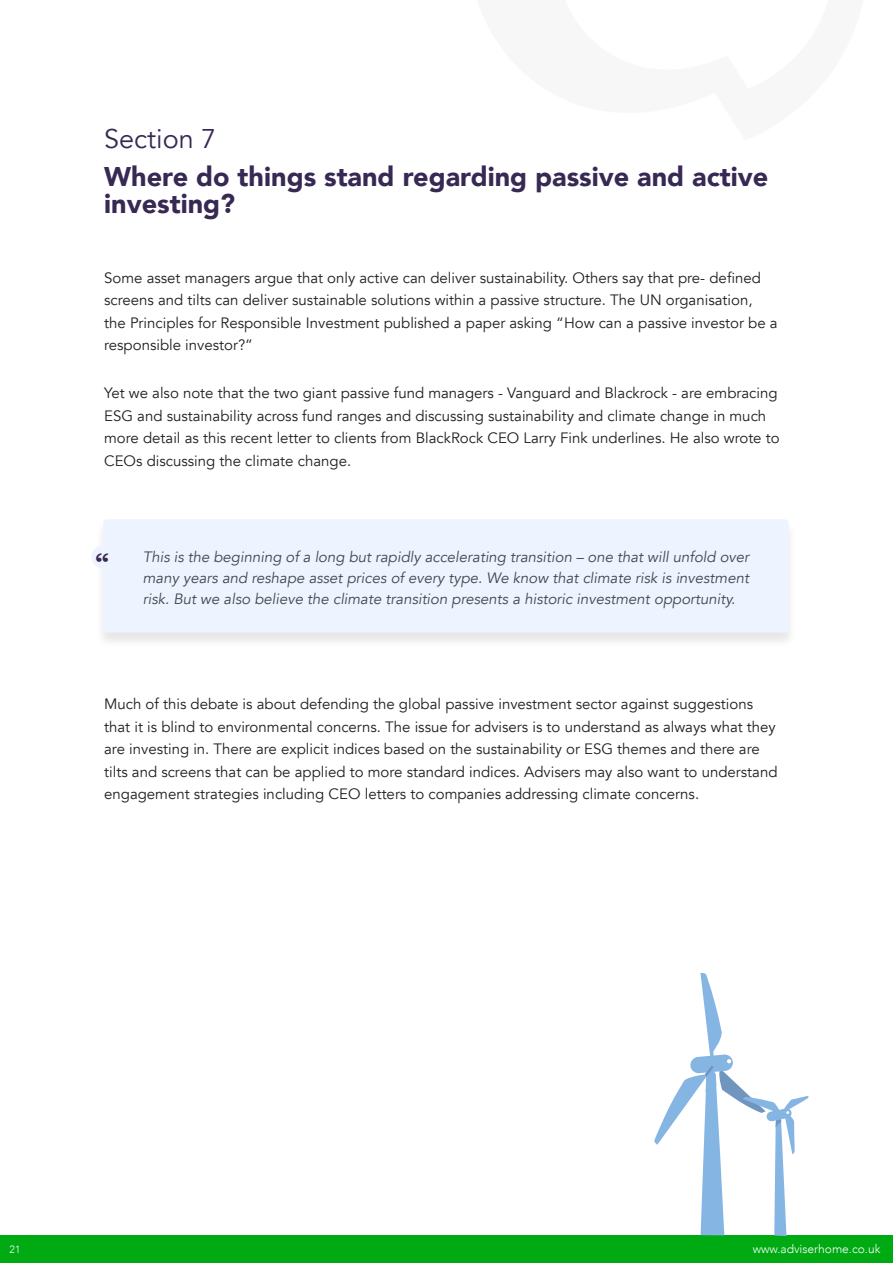
<style>
.page{position:relative;width:893px;height:1263px;background:#fff}
.page>*{position:absolute;margin:0;border:0;box-sizing:border-box;transform-origin:0 0}
.t1{font:700 27.3px "Bangla MN";color:#372954}
.t2{font:900 27px/27.6px "Avenir";color:#372954}
.t3{font:27px "Avenir";color:#372954}
.t4{font:15px/22.5px "Avenir";color:#1f1f1f}
.t5{font:italic 15px/21px "Avenir";color:#40474d;text-align:justify}
.t6{font:300 12px "Avenir";color:#fff}
.t7{font:300 10.5px "Avenir";color:#fff}
</style>
<div class="page">
<div style="left:0;top:1236px;width:893px;height:27px;background:#00aa13"></div>
<div style="left:95px;top:519px;width:702px;height:130px;background:#231f20;opacity:.11"></div>
<div style="left:103px;top:519px;width:686px;height:114px;background:#eef4ff;border-radius:4px"></div>
<div style="left:91px;top:545px;width:24px;height:23px;background:#eef4ff;border-radius:50%"></div>
<svg style="left:654px;top:973px;width:154px;height:263px"></svg>
<p class="t3" style="left:104px;top:122px;width:114px">Section 7</p>
<p class="t2" style="left:104px;top:162px;width:666px">Where do things stand regarding passive and active investing?</p>
<p class="t4" style="left:104px;top:267px;width:675px">Some asset managers argue that only active can deliver sustainability. Others say that pre- defined screens and tilts can deliver sustainable solutions within a passive structure. The UN organisation, the Principles for Responsible Investment published a paper asking “How can a passive investor be a responsible investor?”</p>
<p class="t4" style="left:104px;top:382px;width:677px">Yet we also note that the two giant passive fund managers - Vanguard and Blackrock - are embracing ESG and sustainability across fund ranges and discussing sustainability and climate change in much more detail as this recent letter to clients from BlackRock CEO Larry Fink underlines. He also wrote to CEOs discussing the climate change.</p>
<p class="t1" style="left:95px;top:548px;width:15px">“</p>
<p class="t5" style="left:143px;top:546px;width:608px">This is the beginning of a long but rapidly accelerating transition – one that will unfold over many years and reshape asset prices of every type. We know that climate risk is investment risk. But we also believe the climate transition presents a historic investment opportunity.</p>
<p class="t4" style="left:104px;top:693px;width:675px">Much of this debate is about defending the global passive investment sector against suggestions that it is blind to environmental concerns. The issue for advisers is to understand as always what they are investing in. There are explicit indices based on the sustainability or ESG themes and there are tilts and screens that can be applied to more standard indices. Advisers may also want to understand engagement strategies including CEO letters to companies addressing climate concerns.</p>
<p class="t7" style="left:10px;top:1243px;width:12px">21</p>
<p class="t6" style="left:753px;top:1242px;width:129px">www.adviserhome.co.uk</p>
</div>
